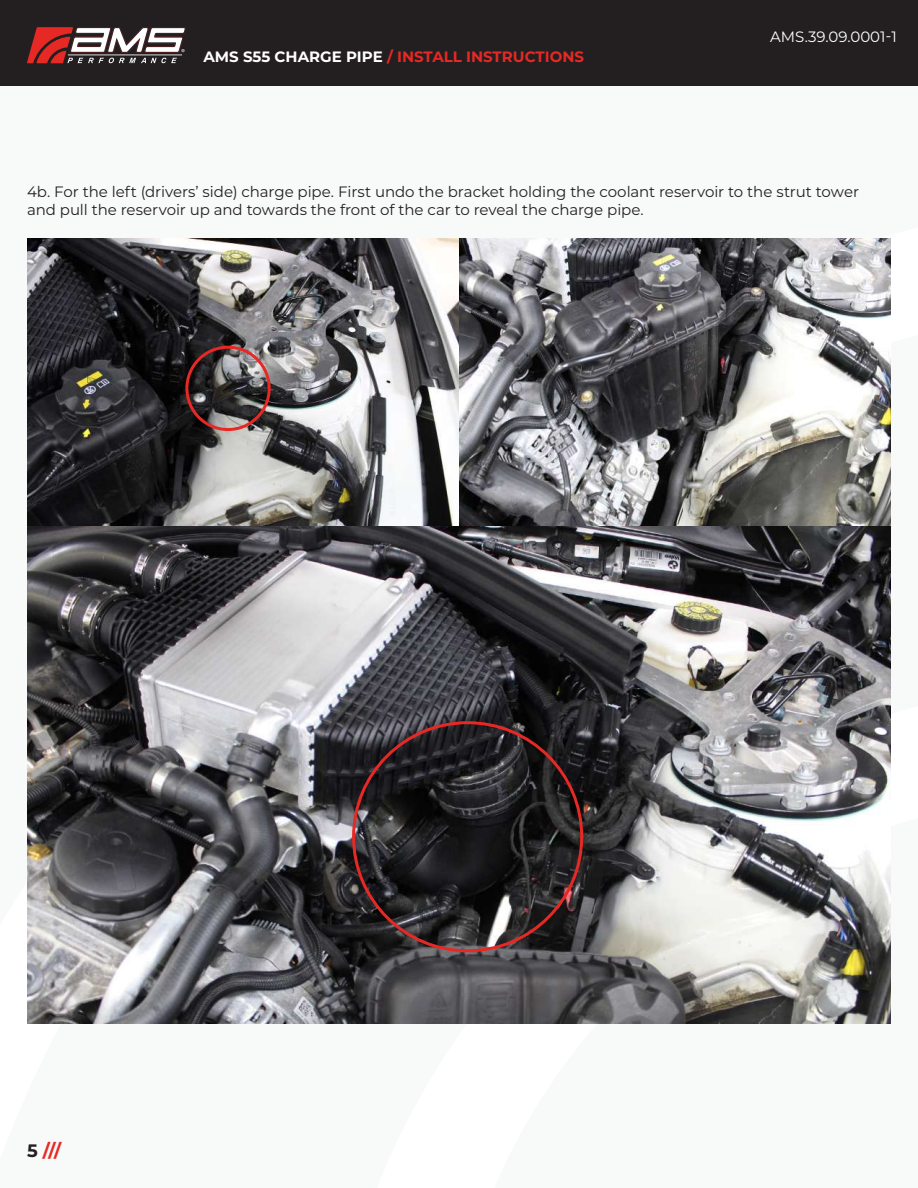
<style>
.page{position:relative;width:918px;height:1188px;background:#fff}
.page>*{position:absolute;margin:0;border:0;box-sizing:border-box;transform-origin:0 0}
.t1{font:700 18px "Montserrat";color:#e62924}
.t2{font:15px/18px "Montserrat";letter-spacing:-.005em;color:#231f20}
.t3{font:700 15px "Montserrat";color:#e62924}
.t4{font:15px "Montserrat";color:#fff}
.s1{color:#fff}
.s2{color:#231f20}
</style>
<div class="page">
<div style="left:0;top:0;width:918px;height:85px;background:#231f20"></div>
<svg style="left:27px;top:27px;width:159px;height:36px"></svg>
<img style="left:27px;top:239px;width:864px;height:784px">
<div style="left:185px;top:346px;width:86px;height:85px;border:3px solid #e62924;border-radius:50%"></div>
<p class="t3" style="left:203px;top:46px;width:382px"><span class="s1">AMS S55 CHARGE PIPE</span> / INSTALL INSTRUCTIONS</p>
<p class="t4" style="left:770px;top:26px;width:128px">AMS.39.09.0001-1</p>
<p class="t2" style="left:27px;top:182px;width:834px">4b. For the left (drivers’ side) charge pipe. First undo the bracket holding the coolant reservoir to the strut tower and pull the reservoir up and towards the front of the car to reveal the charge pipe.</p>
<p class="t1" style="left:27px;top:1137px;width:36px"><span class="s2">5</span> ///</p>
</div>
